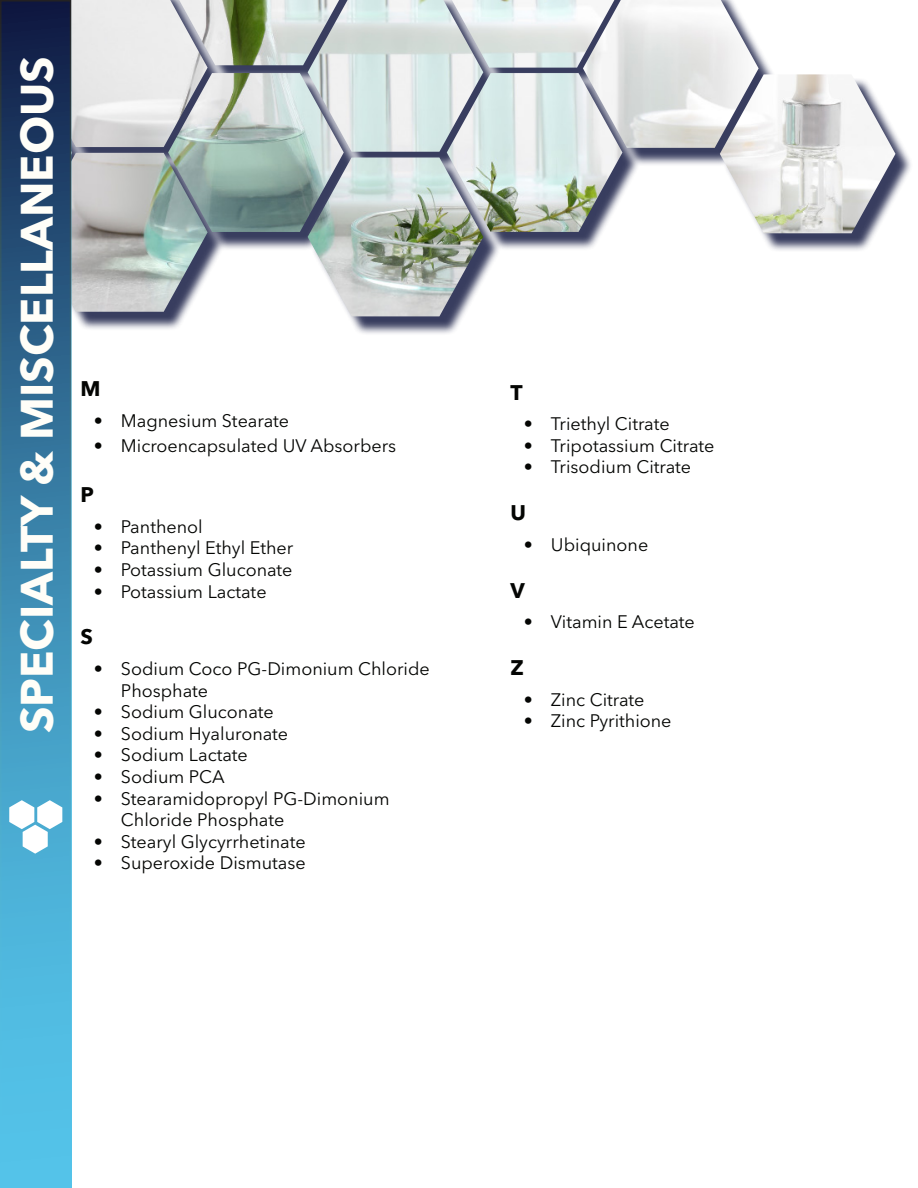
<style>
.page{position:relative;width:918px;height:1188px;background:#fff}
.page>*{position:absolute;margin:0;border:0;box-sizing:border-box;transform-origin:0 0}
.t1{font:700 45px "Avenir Next LT Pro";color:#fffef8}
.t2{font:700 21px "Avenir Next LT Pro";color:#040503}
.t3{font:18px/21.6px "Avenir Next LT Pro";color:#040503}
</style>
<div class="page">
<div style="left:0;top:0;width:914px;height:335px;background:#0d133c;opacity:.82"></div>
<img style="left:72px;top:0;width:824px;height:316px">
<svg style="left:0;top:0;width:72px;height:1188px;background:#3980a7"></svg>
<svg style="left:9px;top:800px;width:53px;height:54px"></svg>
<p class="t1" style="left:9px;top:733px;width:679px;rotate:-90deg">SPECIALTY &amp; MISCELLANEOUS</p>
<p class="t2" style="left:80px;top:376px;width:22px">M</p>
<p class="t3" style="left:94px;top:409px;width:197px">• Magnesium Stearate</p>
<p class="t3" style="left:94px;top:435px;width:304px">• Microencapsulated UV Absorbers</p>
<p class="t2" style="left:80px;top:482px;width:15px">P</p>
<p class="t3" style="left:94px;top:516px;width:110px">• Panthenol</p>
<p class="t3" style="left:94px;top:537px;width:201px">• Panthenyl Ethyl Ether</p>
<p class="t3" style="left:94px;top:559px;width:200px">• Potassium Gluconate</p>
<p class="t3" style="left:94px;top:580px;width:174px">• Potassium Lactate</p>
<p class="t2" style="left:80px;top:624px;width:14px">S</p>
<p class="t3" style="left:121px;top:658px;width:310px;text-indent:-27px">• Sodium Coco PG-Dimonium Chloride<br>Phosphate</p>
<p class="t3" style="left:94px;top:701px;width:181px">• Sodium Gluconate</p>
<p class="t3" style="left:94px;top:723px;width:196px">• Sodium Hyaluronate</p>
<p class="t3" style="left:94px;top:744px;width:155px">• Sodium Lactate</p>
<p class="t3" style="left:94px;top:766px;width:132px">• Sodium PCA</p>
<p class="t3" style="left:121px;top:787px;width:270px;text-indent:-27px">• Stearamidopropyl PG-Dimonium<br>Chloride Phosphate</p>
<p class="t3" style="left:94px;top:831px;width:213px">• Stearyl Glycyrrhetinate</p>
<p class="t3" style="left:94px;top:852px;width:213px">• Superoxide Dismutase</p>
<p class="t2" style="left:510px;top:379px;width:14px">T</p>
<p class="t3" style="left:524px;top:413px;width:147px">• Triethyl Citrate</p>
<p class="t3" style="left:524px;top:435px;width:192px">• Tripotassium Citrate</p>
<p class="t3" style="left:524px;top:456px;width:169px">• Trisodium Citrate</p>
<p class="t2" style="left:510px;top:500px;width:17px">U</p>
<p class="t3" style="left:524px;top:534px;width:126px">• Ubiquinone</p>
<p class="t2" style="left:510px;top:577px;width:16px">V</p>
<p class="t3" style="left:524px;top:611px;width:172px">• Vitamin E Acetate</p>
<p class="t2" style="left:510px;top:655px;width:15px">Z</p>
<p class="t3" style="left:524px;top:689px;width:122px">• Zinc Citrate</p>
<p class="t3" style="left:524px;top:710px;width:149px">• Zinc Pyrithione</p>
</div>
